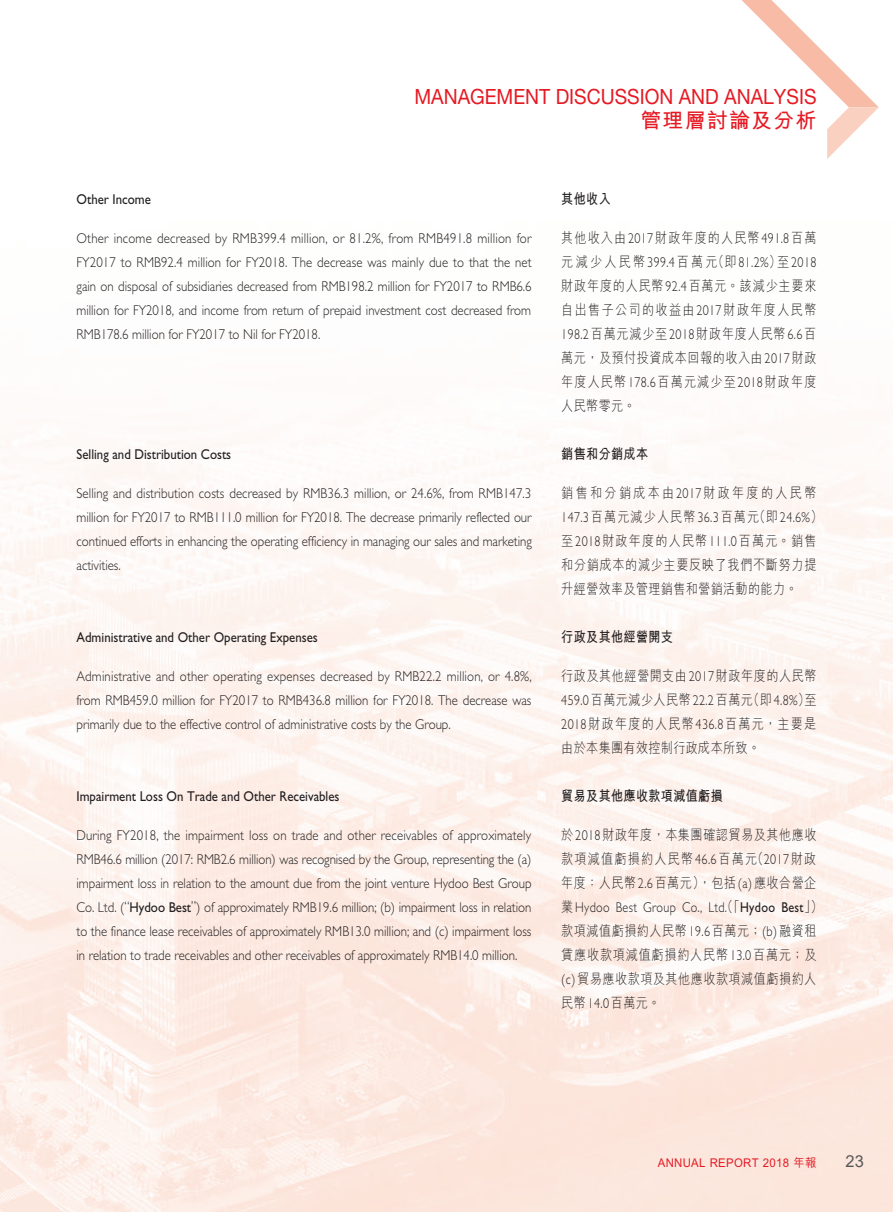
<style>
.page{position:relative;width:893px;height:1212px;background:#fff}
.page>*{position:absolute;margin:0;border:0;box-sizing:border-box;transform-origin:0 0}
.t1{font:21px "Helvetica Neue LT Std";color:#e51a23;scale:.92 1}
.t2{font:700 21px "M Hei HK";letter-spacing:.055em;color:#e51a23}
.t3{font:16.5px "Arial";color:#57585a}
._1__內文{font:300 14.25px/24px "Gill Sans Std";color:#231f20;text-align:justify;scale:.9 1}
._6__內文---C{font:300 14.25px/24px "M Hei HK";letter-spacing:.045em;color:#231f20;text-align:justify;scale:.85 1}
._4__副標題{font:14.25px "Gill Sans Std";color:#231f20;scale:.9 1}
._9___副標題---C{font:700 14.25px "M Hei HK";letter-spacing:.03em;color:#231f20;scale:.85 1}
.t4{font:500 12px "M Hei HK";letter-spacing:.03em;color:#e51a23;scale:.95 1}
.s1{font-weight:400}
.s2{font-family:"Gill Sans Std"}
.s3{font-family:"Gill Sans Std";font-weight:400}
</style>
<div class="page">
<img style="left:0;top:411px;width:893px;height:801px">
<svg style="left:741px;top:0;width:138px;height:159px"></svg>
<h1 class="t1" style="left:414px;top:84px;width:439px">MANAGEMENT DISCUSSION AND ANALYSIS</h1>
<h1 class="t2" style="left:640px;top:105px;width:178px">管理層討論及分析</h1>
<p class="_4__副標題" style="left:77px;top:191px;width:84px">Other Income</p>
<p class="_1__內文" style="left:77px;top:226px;width:507px">Other income decreased by RMB399.4 million, or 81.2%, from RMB491.8 million for FY2017 to RMB92.4 million for FY2018. The decrease was mainly due to that the net gain on disposal of subsidiaries decreased from RMB198.2 million for FY2017 to RMB6.6 million for FY2018, and income from return of prepaid investment cost decreased from RMB178.6 million for FY2017 to Nil for FY2018.</p>
<p class="_4__副標題" style="left:77px;top:446px;width:173px">Selling and Distribution Costs</p>
<p class="_1__內文" style="left:77px;top:481px;width:507px">Selling and distribution costs decreased by RMB36.3 million, or 24.6%, from RMB147.3 million for FY2017 to RMB111.0 million for FY2018. The decrease primarily reflected our continued efforts in enhancing the operating efficiency in managing our sales and marketing activities.</p>
<p class="_4__副標題" style="left:77px;top:629px;width:270px">Administrative and Other Operating Expenses</p>
<p class="_1__內文" style="left:77px;top:664px;width:507px">Administrative and other operating expenses decreased by RMB22.2 million, or 4.8%, from RMB459.0 million for FY2017 to RMB436.8 million for FY2018. The decrease was primarily due to the effective control of administrative costs by the Group.</p>
<p class="_4__副標題" style="left:77px;top:788px;width:294px">Impairment Loss On Trade and Other Receivables</p>
<p class="_1__內文" style="left:77px;top:823px;width:507px">During FY2018, the impairment loss on trade and other receivables of approximately RMB46.6 million (2017: RMB2.6 million) was recognised by the Group, representing the (a) impairment loss in relation to the amount due from the joint venture Hydoo Best Group Co. Ltd. (“<span class="s1">Hydoo Best</span>”) of approximately RMB19.6 million; (b) impairment loss in relation to the finance lease receivables of approximately RMB13.0 million; and (c) impairment loss in relation to trade receivables and other receivables of approximately RMB14.0 million.</p>
<p class="_9___副標題---C" style="left:561px;top:188px;width:60px">其他收入</p>
<p class="_6__內文---C" style="left:561px;top:226px;width:302px">其他收入由<span class="s2">2017</span>財政年度的人民幣<span class="s2">491.8</span>百萬元減少人民幣<span class="s2">399.4</span>百萬元（即<span class="s2">81.2%</span>）至<span class="s2">2018</span>財政年度的人民幣<span class="s2">92.4</span>百萬元。該減少主要來自出售子公司的收益由<span class="s2">2017</span>財政年度人民幣<span class="s2">198.2</span>百萬元減少至<span class="s2">2018</span>財政年度人民幣<span class="s2">6.6</span>百萬元，及預付投資成本回報的收入由<span class="s2">2017</span>財政年度人民幣<span class="s2">178.6</span>百萬元減少至<span class="s2">2018</span>財政年度人民幣零元。</p>
<p class="_9___副標題---C" style="left:561px;top:443px;width:104px">銷售和分銷成本</p>
<p class="_6__內文---C" style="left:561px;top:481px;width:309px;text-align:left">銷售和分銷成本由<span class="s2">2017</span>財政年度的人民幣<br><span class="s2">147.3</span>百萬元減少人民幣<span class="s2">36.3</span>百萬元（即<span class="s2">24.6%</span>）至<span class="s2">2018</span>財政年度的人民幣<span class="s2">111.0</span>百萬元。銷售和分銷成本的減少主要反映了我們不斷努力提升經營效率及管理銷售和營銷活動的能力。</p>
<p class="_9___副標題---C" style="left:561px;top:626px;width:133px">行政及其他經營開支</p>
<p class="_6__內文---C" style="left:561px;top:664px;width:302px">行政及其他經營開支由<span class="s2">2017</span>財政年度的人民幣<span class="s2">459.0</span>百萬元減少人民幣<span class="s2">22.2</span>百萬元（即<span class="s2">4.8%</span>）至<span class="s2">2018</span>財政年度的人民幣<span class="s2">436.8</span>百萬元，主要是由於本集團有效控制行政成本所致。</p>
<p class="_9___副標題---C" style="left:561px;top:785px;width:192px">貿易及其他應收款項減值虧損</p>
<p class="_6__內文---C" style="left:561px;top:823px;width:309px;text-align:left">於<span class="s2">2018</span>財政年度，本集團確認貿易及其他應收款項減值虧損約人民幣<span class="s2">46.6</span>百萬元（<span class="s2">2017</span>財政年度：人民幣<span class="s2">2.6</span>百萬元），包括<span class="s2">(a)</span>應收合營企業<span class="s2">Hydoo Best Group Co., Ltd.</span>（「<span class="s3">Hydoo Best</span>」）款項減值虧損約人民幣<span class="s2">19.6</span>百萬元；<span class="s2">(b)</span>融資租賃應收款項減值虧損約人民幣<span class="s2">13.0</span>百萬元；及<span class="s2">(c)</span>貿易應收款項及其他應收款項減值虧損約人民幣<span class="s2">14.0</span>百萬元。</p>
<p class="t4" style="left:658px;top:1154px;width:169px">ANNUAL REPORT 2018 年報</p>
<p class="t3" style="left:845px;top:1150px;width:20px">23</p>
</div>
